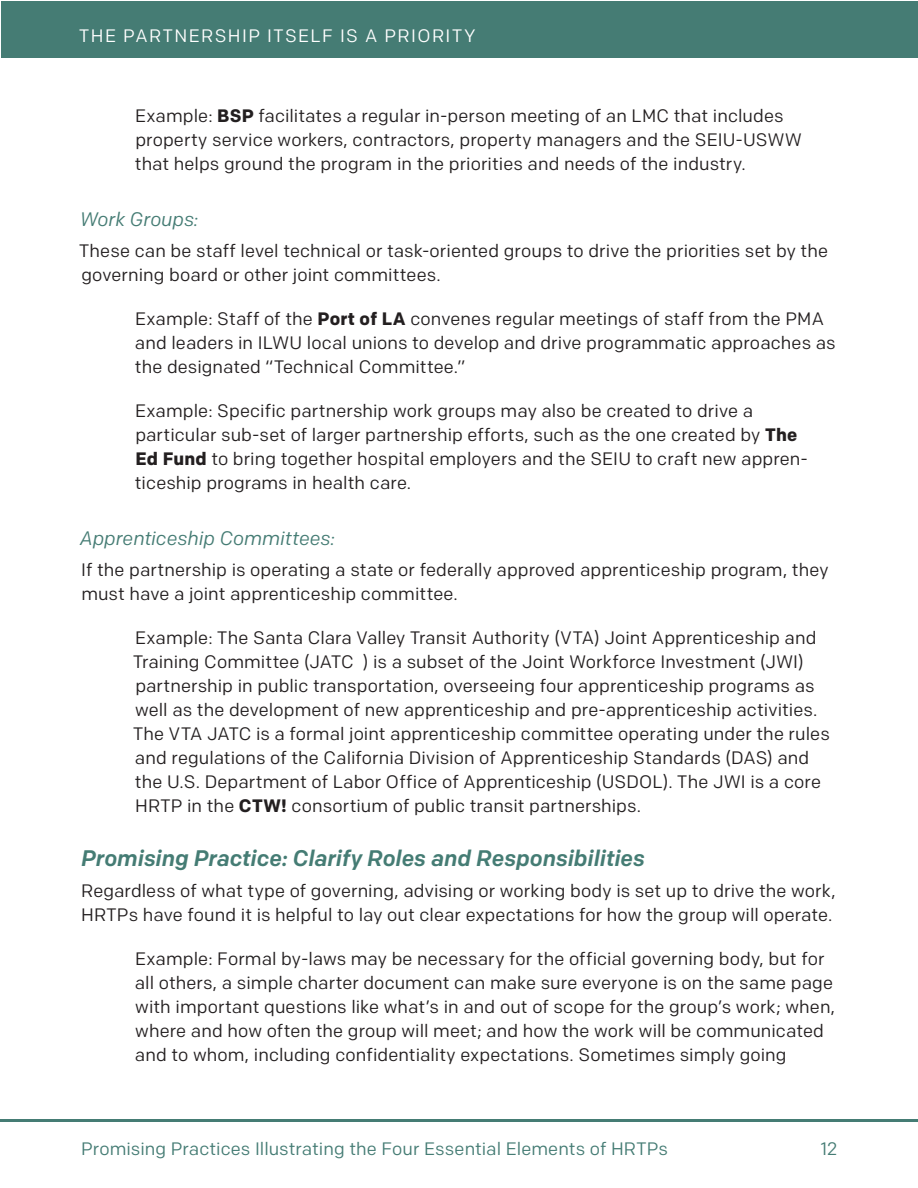
<style>
.page{position:relative;width:918px;height:1188px;background:#fff}
.page>*{position:absolute;margin:0;border:0;box-sizing:border-box;transform-origin:0 0}
.Heading_4{font:italic 500 22.5px "Colfax";letter-spacing:-.005em;color:#457c74}
.Examples{font:italic 19.5px "Colfax";letter-spacing:-.005em;color:#457c74}
.indented_normal_para{font:18px/24px "Colfax";letter-spacing:.005em;color:#231f20}
.t1{font:18px "Colfax";letter-spacing:.005em;color:#457c74}
.t2{font:18px "Colfax";letter-spacing:.08em;color:#fff}
.s1{font-weight:700}
</style>
<div class="page">
<hr style="left:0;top:1119px;width:918px;height:3px;background:#457c74">
<div style="left:1px;top:1px;width:917px;height:57px;background:#457c74"></div>
<p class="t2" style="left:79px;top:25px;width:398px">THE PARTNERSHIP ITSELF IS A PRIORITY</p>
<p class="indented_normal_para" style="left:135px;top:103px;width:668px">Example: <span class="s1">BSP</span> facilitates a regular in-person meeting of an LMC that includes property service workers, contractors, property managers and the SEIU-USWW that helps ground the program in the priorities and needs of the industry.</p>
<p class="Examples" style="left:80px;top:207px;width:120px">Work Groups:</p>
<p class="indented_normal_para" style="left:79px;top:238px;width:750px">These can be staff level technical or task-oriented groups to drive the priorities set by the governing board or other joint committees.</p>
<p class="indented_normal_para" style="left:135px;top:306px;width:702px">Example: Staff of the <span class="s1">Port of LA</span> convenes regular meetings of staff from the PMA and leaders in ILWU local unions to develop and drive programmatic approaches as the designated “Technical Committee.”</p>
<p class="indented_normal_para" style="left:135px;top:399px;width:675px">Example: Specific partnership work groups may also be created to drive a particular sub-set of larger partnership efforts, such as the one created by <span class="s1">The Ed Fund</span> to bring together hospital employers and the SEIU to craft new appren&shy;ticeship programs in health care.</p>
<p class="Examples" style="left:80px;top:526px;width:257px">Apprenticeship Committees:</p>
<p class="indented_normal_para" style="left:81px;top:558px;width:749px">If the partnership is operating a state or federally approved apprenticeship program, they must have a joint apprenticeship committee.</p>
<p class="indented_normal_para" style="left:133px;top:626px;width:698px">Example: The Santa Clara Valley Transit Authority (VTA) Joint Apprenticeship and Training Committee (JATC ) is a subset of the Joint Workforce Investment (JWI) partnership in public transportation, overseeing four apprenticeship programs as well as the development of new apprenticeship and pre-apprenticeship activities.<br>The VTA JATC is a formal joint apprenticeship committee operating under the rules and regulations of the California Division of Apprenticeship Standards (DAS) and the U.S. Department of Labor Office of Apprenticeship (USDOL). The JWI is a core HRTP in the <span class="s1">CTW!</span> consortium of public transit partnerships.</p>
<p class="Heading_4" style="left:81px;top:845px;width:565px">Promising Practice: Clarify Roles and Responsibilities</p>
<p class="indented_normal_para" style="left:81px;top:879px;width:756px">Regardless of what type of governing, advising or working body is set up to drive the work,<br>HRTPs have found it is helpful to lay out clear expectations for how the group will operate.</p>
<p class="indented_normal_para" style="left:135px;top:947px;width:702px">Example: Formal by-laws may be necessary for the official governing body, but for all others, a simple charter document can make sure everyone is on the same page with important questions like what’s in and out of scope for the group’s work; when, where and how often the group will meet; and how the work will be communicated and to whom, including confidentiality expectations. Sometimes simply going</p>
<p class="t1" style="left:81px;top:1138px;width:588px">Promising Practices Illustrating the Four Essential Elements of HRTPs</p>
<p class="t1" style="left:821px;top:1138px;width:18px">12</p>
</div>
